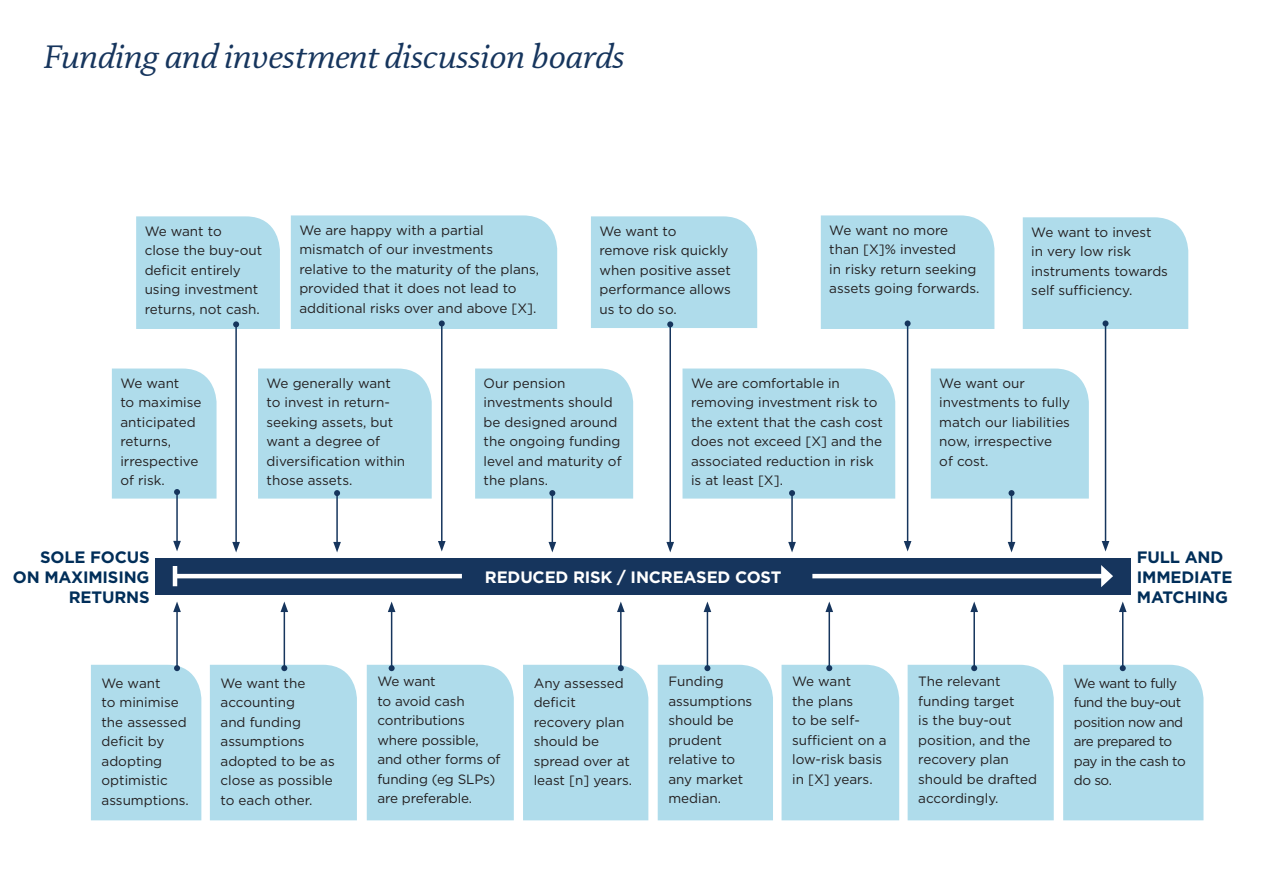
<style>
.page{position:relative;width:1263px;height:893px;background:#fff}
.page>*{position:absolute;margin:0;border:0;box-sizing:border-box;transform-origin:0 0}
.Subheader{font:italic 33px "DTL Documenta TOT";letter-spacing:-.01em;color:#16355d}
.t1{font:700 16.5px/20px "Gotham";letter-spacing:-.01em;color:#002e59;text-align:right}
.t2{font:700 16.5px "Gotham";letter-spacing:-.01em;color:#fff}
.Body_copy_black{font:13.5px/19.5px "Gotham";color:#231f20}
.Body_copy_black-2{font:13.5px/19.5px "Gotham";letter-spacing:-.03em;color:#231f20}
</style>
<div class="page">
<div style="left:155px;top:558px;width:975px;height:36px;background:#16355d"></div>
<hr style="left:175px;top:574px;width:287px;height:4px;background:#fff">
<hr style="left:173px;top:566px;width:4px;height:20px;background:#fff">
<hr style="left:235px;top:324px;width:2px;height:220px;background:#16355d">
<svg style="left:232px;top:542px;width:8px;height:10px"></svg>
<div style="left:136px;top:216px;width:144px;height:113px;background:#afdceb"></div>
<hr style="left:176px;top:492px;width:2px;height:51px;background:#16355d">
<svg style="left:173px;top:541px;width:8px;height:10px"></svg>
<div style="left:112px;top:369px;width:105px;height:130px;background:#afdceb"></div>
<hr style="left:336px;top:493px;width:2px;height:51px;background:#16355d">
<svg style="left:333px;top:542px;width:8px;height:10px"></svg>
<div style="left:258px;top:369px;width:174px;height:130px;background:#afdceb"></div>
<hr style="left:552px;top:493px;width:1px;height:51px;background:#16355d">
<svg style="left:548px;top:542px;width:8px;height:10px"></svg>
<div style="left:475px;top:369px;width:158px;height:130px;background:#afdceb"></div>
<hr style="left:791px;top:493px;width:2px;height:51px;background:#16355d">
<svg style="left:788px;top:542px;width:8px;height:10px"></svg>
<div style="left:682px;top:369px;width:213px;height:130px;background:#afdceb"></div>
<hr style="left:1011px;top:493px;width:1px;height:51px;background:#16355d">
<svg style="left:1008px;top:542px;width:7px;height:10px"></svg>
<div style="left:931px;top:369px;width:158px;height:130px;background:#afdceb"></div>
<hr style="left:441px;top:323px;width:1px;height:220px;background:#16355d">
<svg style="left:438px;top:541px;width:8px;height:10px"></svg>
<div style="left:291px;top:215px;width:266px;height:114px;background:#afdceb"></div>
<hr style="left:669px;top:324px;width:2px;height:220px;background:#16355d">
<svg style="left:666px;top:542px;width:8px;height:10px"></svg>
<div style="left:591px;top:216px;width:166px;height:112px;background:#afdceb"></div>
<hr style="left:907px;top:323px;width:1px;height:220px;background:#16355d">
<svg style="left:904px;top:541px;width:7px;height:10px"></svg>
<div style="left:821px;top:215px;width:173px;height:114px;background:#afdceb"></div>
<hr style="left:1105px;top:323px;width:1px;height:220px;background:#16355d">
<svg style="left:1102px;top:541px;width:7px;height:10px"></svg>
<div style="left:1023px;top:217px;width:165px;height:112px;background:#afdceb"></div>
<hr style="left:812px;top:574px;width:293px;height:4px;background:#fff">
<svg style="left:1101px;top:565px;width:12px;height:22px"></svg>
<hr style="left:176px;top:610px;width:2px;height:58px;background:#16355d">
<svg style="left:173px;top:601px;width:8px;height:11px"></svg>
<div style="left:91px;top:665px;width:110px;height:155px;background:#afdceb"></div>
<hr style="left:284px;top:610px;width:1px;height:58px;background:#16355d">
<svg style="left:280px;top:601px;width:8px;height:11px"></svg>
<div style="left:210px;top:665px;width:147px;height:155px;background:#afdceb"></div>
<hr style="left:391px;top:610px;width:1px;height:58px;background:#16355d">
<svg style="left:388px;top:601px;width:7px;height:11px"></svg>
<div style="left:367px;top:665px;width:147px;height:155px;background:#afdceb"></div>
<hr style="left:620px;top:610px;width:2px;height:58px;background:#16355d">
<svg style="left:617px;top:601px;width:8px;height:11px"></svg>
<div style="left:523px;top:665px;width:125px;height:155px;background:#afdceb"></div>
<hr style="left:707px;top:610px;width:1px;height:58px;background:#16355d">
<svg style="left:704px;top:601px;width:7px;height:11px"></svg>
<div style="left:658px;top:665px;width:115px;height:155px;background:#afdceb"></div>
<hr style="left:828px;top:610px;width:2px;height:58px;background:#16355d">
<svg style="left:825px;top:601px;width:8px;height:11px"></svg>
<div style="left:781px;top:665px;width:118px;height:155px;background:#afdceb"></div>
<hr style="left:1122px;top:610px;width:1px;height:58px;background:#16355d">
<svg style="left:1119px;top:601px;width:7px;height:11px"></svg>
<div style="left:1063px;top:665px;width:140px;height:155px;background:#afdceb"></div>
<hr style="left:973px;top:610px;width:2px;height:58px;background:#16355d">
<svg style="left:970px;top:601px;width:8px;height:11px"></svg>
<div style="left:908px;top:665px;width:146px;height:155px;background:#afdceb"></div>
<p class="Subheader" style="left:43px;top:37px;width:584px">Funding and investment discussion boards</p>
<p class="Body_copy_black" style="left:145px;top:221px;width:119px">We want to<br>close the buy-out deficit entirely using investment returns, not cash.</p>
<p class="Body_copy_black" style="left:299px;top:220px;width:241px">We are happy with a partial mismatch of our investments relative to the maturity of the plans, provided that it does not lead to additional risks over and above [X].</p>
<p class="Body_copy_black" style="left:599px;top:221px;width:133px">We want to<br>remove risk quickly when positive asset performance allows us to do so.</p>
<p class="Body_copy_black" style="left:829px;top:220px;width:152px">We want no more than [X]% invested<br>in risky return seeking assets going forwards.</p>
<p class="Body_copy_black" style="left:1031px;top:222px;width:138px">We want to invest<br>in very low risk instruments towards self sufficiency.</p>
<p class="Body_copy_black" style="left:120px;top:373px;width:83px">We want<br>to maximise anticipated returns, irrespective of risk.</p>
<p class="Body_copy_black" style="left:267px;top:373px;width:140px">We generally want to invest in return&shy;seeking assets, but want a degree of diversification within those assets.</p>
<p class="Body_copy_black" style="left:484px;top:373px;width:139px">Our pension investments should be designed around the ongoing funding level and maturity of the plans.</p>
<p class="Body_copy_black" style="left:691px;top:373px;width:193px">We are comfortable in removing investment risk to the extent that the cash cost does not exceed [X] and the associated reduction in risk is at least [X].</p>
<p class="Body_copy_black" style="left:939px;top:373px;width:132px">We want our investments to fully match our liabilities now, irrespective<br>of cost.</p>
<p class="t1" style="left:13px;top:547px;width:138px">SOLE FOCUS<br>ON MAXIMISING<br>RETURNS</p>
<p class="t1" style="left:1137px;top:547px;width:97px;text-align:left">FULL AND<br>IMMEDIATE<br>MATCHING</p>
<p class="t2" style="left:485px;top:566px;width:298px">REDUCED RISK / INCREASED COST</p>
<p class="Body_copy_black" style="left:102px;top:673px;width:89px">We want<br>to minimise the assessed deficit by adopting optimistic assumptions.</p>
<p class="Body_copy_black" style="left:220px;top:673px;width:116px">We want the accounting<br>and funding assumptions adopted to be as close as possible to each other.</p>
<p class="Body_copy_black" style="left:377px;top:671px;width:125px">We want<br>to avoid cash contributions where possible, and other forms of funding (eg SLPs) are preferable.</p>
<p class="Body_copy_black" style="left:534px;top:673px;width:100px">Any assessed deficit recovery plan should be spread over at least [n] years.</p>
<p class="Body_copy_black" style="left:668px;top:671px;width:86px">Funding assumptions should be prudent relative to any market median.</p>
<p class="Body_copy_black" style="left:792px;top:671px;width:96px">We want<br>the plans<br>to be self&shy;sufficient on a low-risk basis in [X] years.</p>
<p class="Body_copy_black" style="left:918px;top:671px;width:120px">The relevant funding target<br>is the buy-out position, and the recovery plan should be drafted accordingly.</p>
<p class="Body_copy_black-2" style="left:1074px;top:673px;width:113px">We want to fully fund the buy-out position now and are prepared to pay in the cash to do so.</p>
</div>
